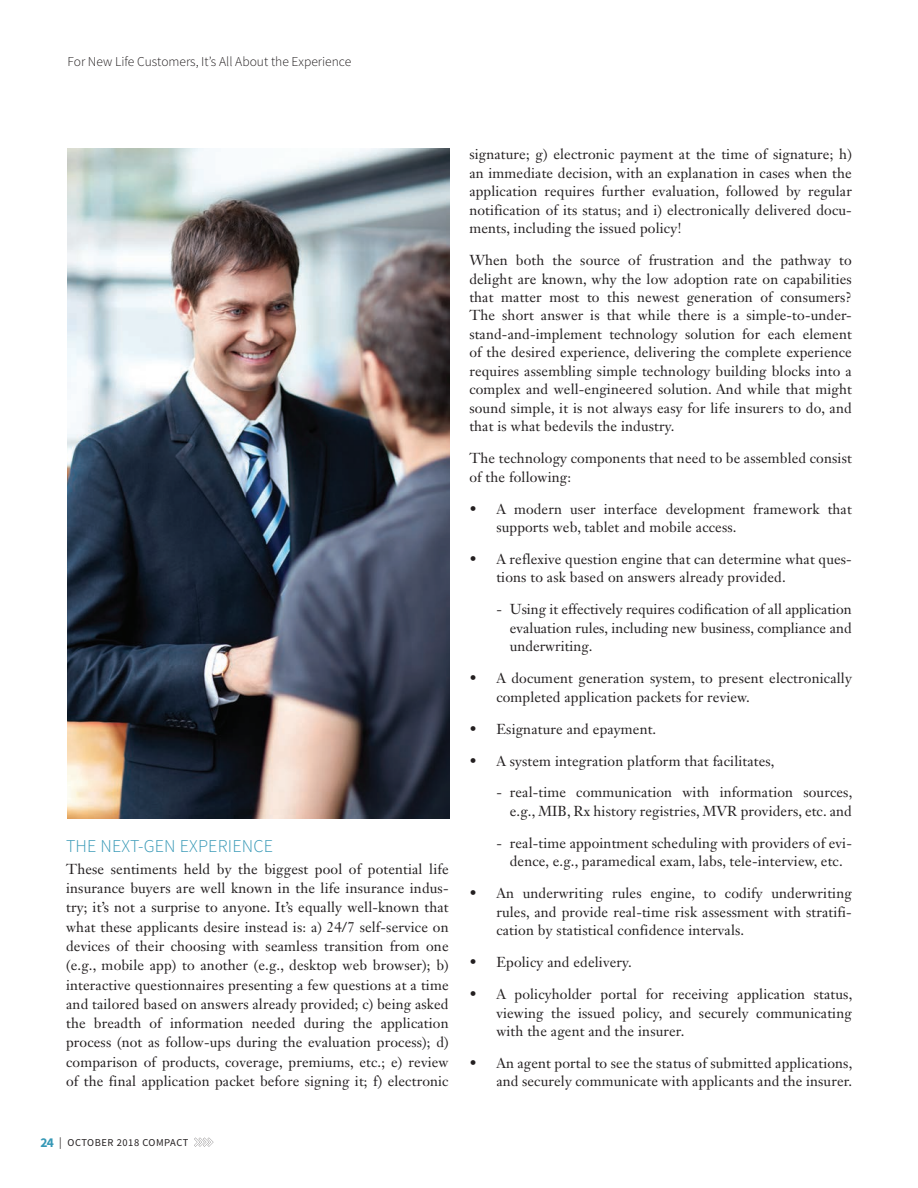
<style>
.page{position:relative;width:918px;height:1188px;background:#fff}
.page>*{position:absolute;margin:0;border:0;box-sizing:border-box;transform-origin:0 0}
.t1{font:300 18px "Source Sans Pro";letter-spacing:.01em;color:#3698b6}
.t2{font:14.25px/18.5px "Janson Text LT Std";letter-spacing:.01em;color:#231f20;text-align:justify}
.t3{font:300 13.5px "Source Sans Pro";color:#231f20}
.t4{font:10.5px "Source Sans Pro";letter-spacing:.05em;color:#231f20}
.s1{font-weight:700;font-size:13.5px;color:#3698b6}
.s2{font-size:11.7px}
</style>
<div class="page">
<svg style="left:194px;top:1138px;width:19px;height:9px"></svg>
<img style="left:68px;top:148px;width:382px;height:670px">
<p class="t3" style="left:68px;top:54px;width:285px">For New Life Customers, It’s All About the Experience</p>
<p class="t1" style="left:66px;top:835px;width:208px">THE NEXT-GEN EXPERIENCE</p>
<p class="t2" style="left:66px;top:859px;width:384px;line-height:19.4px">These sentiments held by the biggest pool of potential life insurance buyers are well known in the life insurance indus&shy;try; it’s not a surprise to anyone. It’s equally well-known that what these applicants desire instead is: a) 24/7 self-service on devices of their choosing with seamless transition from one (e.g., mobile app) to another (e.g., desktop web browser); b) interactive questionnaires presenting a few questions at a time and tailored based on answers already provided; c) being asked the breadth of information needed during the application process (not as follow-ups during the evaluation process); d) comparison of products, coverage, premiums, etc.; e) review of the final application packet before signing it; f) electronic</p>
<p class="t4" style="left:40px;top:1136px;width:149px"><span class="s1">24</span> <span class="s2">|</span> OCTOBER 2018 COMPACT</p>
<p class="t2" style="left:469px;top:145px;width:384px">signature; g) electronic payment at the time of signature; h) an immediate decision, with an explanation in cases when the application requires further evaluation, followed by regular notification of its status; and i) electronically delivered docu&shy;ments, including the issued policy!</p>
<p class="t2" style="left:469px;top:251px;width:384px">When both the source of frustration and the pathway to delight are known, why the low adoption rate on capabilities that matter most to this newest generation of consumers?<br>The short answer is that while there is a simple-to-under&shy;stand-and-implement technology solution for each element of the desired experience, delivering the complete experience requires assembling simple technology building blocks into a complex and well-engineered solution. And while that might sound simple, it is not always easy for life insurers to do, and that is what bedevils the industry.</p>
<p class="t2" style="left:469px;top:449px;width:384px">The technology components that need to be assembled consist of the following:</p>
<p class="t2" style="left:496px;top:499px;width:357px;text-indent:-27px">• A modern user interface development framework that supports web, tablet and mobile access.</p>
<p class="t2" style="left:496px;top:550px;width:357px;text-indent:-27px">• A reflexive question engine that can determine what ques&shy;tions to ask based on answers already provided.</p>
<p class="t2" style="left:510px;top:600px;width:344px;text-indent:-13px">- Using it effectively requires codification of all application evaluation rules, including new business, compliance and underwriting.</p>
<p class="t2" style="left:496px;top:669px;width:357px;text-indent:-27px">• A document generation system, to present electronically completed application packets for review.</p>
<p class="t2" style="left:469px;top:719px;width:189px">• Esignature and epayment.</p>
<p class="t2" style="left:469px;top:751px;width:307px">• A system integration platform that facilitates,</p>
<p class="t2" style="left:496px;top:783px;width:358px;text-align:right">- real-time communication with information sources, e.g., MIB, Rx history registries, MVR providers, etc. and</p>
<p class="t2" style="left:496px;top:834px;width:357px;text-align:center">- real-time appointment scheduling with providers of evi&shy;dence, e.g., paramedical exam, labs, tele-interview, etc.</p>
<p class="t2" style="left:496px;top:884px;width:357px;text-indent:-27px">• An underwriting rules engine, to codify underwriting rules, and provide real-time risk assessment with stratifi&shy;cation by statistical confidence intervals.</p>
<p class="t2" style="left:469px;top:953px;width:164px">• Epolicy and edelivery.</p>
<p class="t2" style="left:496px;top:985px;width:358px;text-indent:-27px">• A policyholder portal for receiving application status, viewing the issued policy, and securely communicating with the agent and the insurer.</p>
<p class="t2" style="left:469px;top:1054px;width:385px;text-align:right">• An agent portal to see the status of submitted applications, and securely communicate with applicants and the insurer.</p>
</div>
